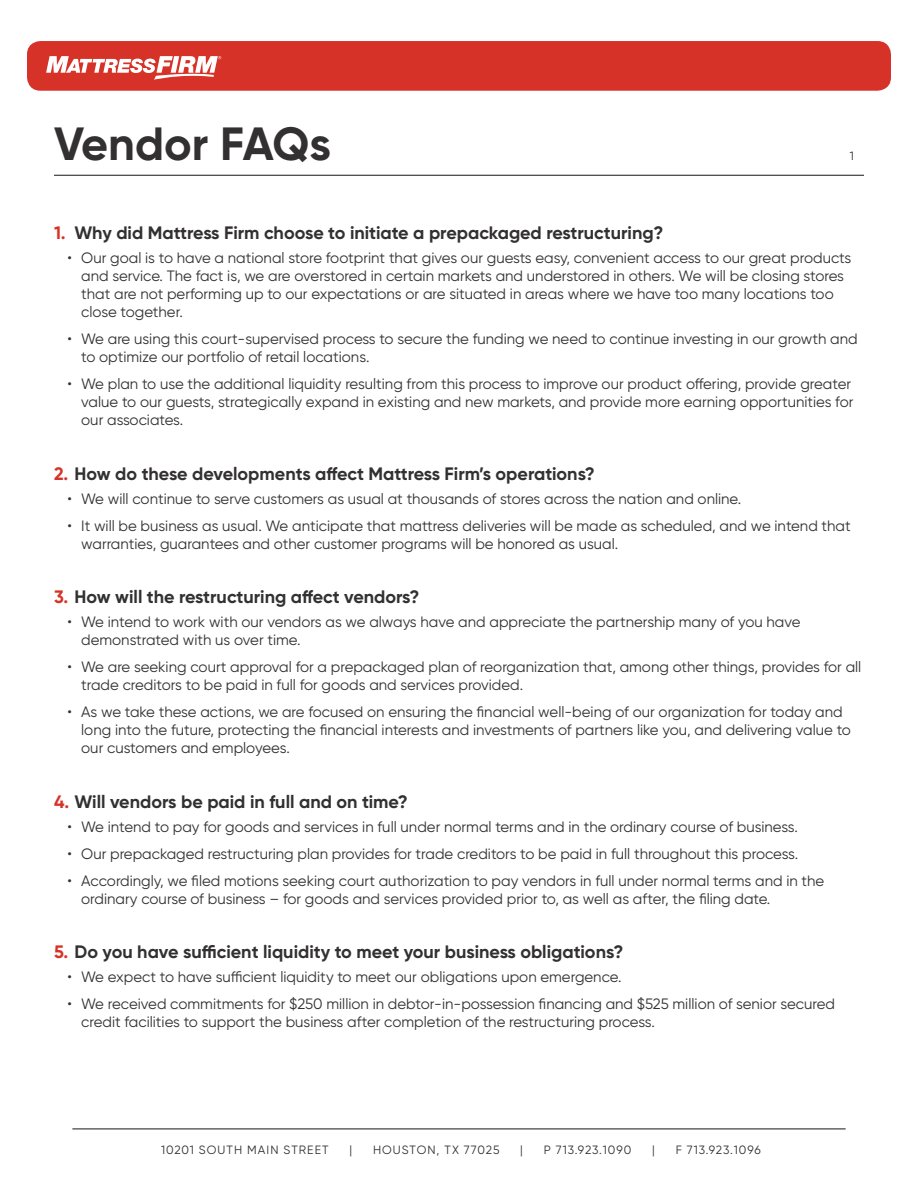
<style>
.page{position:relative;width:918px;height:1188px;background:#fff}
.page>*{position:absolute;margin:0;border:0;box-sizing:border-box;transform-origin:0 0}
.t1{font:700 46.5px "Gilroy";letter-spacing:-.005em;color:#323030}
.t2{font:700 18px "Gilroy";color:#323030}
.t3{font:15px/18px "Gilroy";color:#323030}
.t4{font:12px "Gilroy";letter-spacing:.08em;color:#323030}
.s1{color:#d73227}
</style>
<div class="page">
<div style="left:27px;top:41px;width:864px;height:50px;background:#d73227;border-radius:13px"></div>
<hr style="left:72px;top:1128px;width:774px;height:1px;background:#323030">
<svg style="left:46px;top:56px;width:175px;height:24px"></svg>
<hr style="left:54px;top:175px;width:810px;height:1px;background:#323030">
<h1 class="t1" style="left:54px;top:114px;width:279px">Vendor FAQs</h1>
<p class="t4" style="left:850px;top:148px;width:6px">1</p>
<p class="t2" style="left:54px;top:222px;width:611px"><span class="s1">1.</span> Why did Mattress Firm choose to initiate a prepackaged restructuring?</p>
<p class="t3" style="left:81px;top:249px;width:772px;text-indent:-14px">• Our goal is to have a national store footprint that gives our guests easy, convenient access to our great products and service. The fact is, we are overstored in certain markets and understored in others. We will be closing stores that are not performing up to our expectations or are situated in areas where we have too many locations too close together.</p>
<p class="t3" style="left:81px;top:330px;width:778px;text-indent:-14px">• We are using this court-supervised process to secure the funding we need to continue investing in our growth and to optimize our portfolio of retail locations.</p>
<p class="t3" style="left:81px;top:375px;width:774px;text-indent:-14px">• We plan to use the additional liquidity resulting from this process to improve our product offering, provide greater value to our guests, strategically expand in existing and new markets, and provide more earning opportunities for our associates.</p>
<p class="t2" style="left:54px;top:462px;width:542px"><span class="s1">2.</span> How do these developments affect Mattress Firm’s operations?</p>
<p class="t3" style="left:68px;top:489px;width:675px">• We will continue to serve customers as usual at thousands of stores across the nation and online.</p>
<p class="t3" style="left:81px;top:516px;width:771px;text-indent:-14px">• It will be business as usual. We anticipate that mattress deliveries will be made as scheduled, and we intend that warranties, guarantees and other customer programs will be honored as usual.</p>
<p class="t2" style="left:54px;top:586px;width:367px"><span class="s1">3.</span> How will the restructuring affect vendors?</p>
<p class="t3" style="left:81px;top:613px;width:721px;text-indent:-14px">• We intend to work with our vendors as we always have and appreciate the partnership many of you have demonstrated with us over time.</p>
<p class="t3" style="left:81px;top:658px;width:782px;text-indent:-14px">• We are seeking court approval for a prepackaged plan of reorganization that, among other things, provides for all trade creditors to be paid in full for goods and services provided.</p>
<p class="t3" style="left:81px;top:703px;width:771px;text-indent:-14px">• As we take these actions, we are focused on ensuring the financial well-being of our organization for today and long into the future, protecting the financial interests and investments of partners like you, and delivering value to our customers and employees.</p>
<p class="t2" style="left:54px;top:790px;width:355px"><span class="s1">4.</span> Will vendors be paid in full and on time?</p>
<p class="t3" style="left:68px;top:817px;width:732px">• We intend to pay for goods and services in full under normal terms and in the ordinary course of business.</p>
<p class="t3" style="left:68px;top:844px;width:732px">• Our prepackaged restructuring plan provides for trade creditors to be paid in full throughout this process.</p>
<p class="t3" style="left:81px;top:871px;width:745px;text-indent:-14px">• Accordingly, we filed motions seeking court authorization to pay vendors in full under normal terms and in the ordinary course of business – for goods and services provided prior to, as well as after, the filing date.</p>
<p class="t2" style="left:54px;top:941px;width:571px"><span class="s1">5.</span> Do you have sufficient liquidity to meet your business obligations?</p>
<p class="t3" style="left:68px;top:968px;width:555px">• We expect to have sufficient liquidity to meet our obligations upon emergence.</p>
<p class="t3" style="left:81px;top:995px;width:755px;text-indent:-14px">• We received commitments for $250 million in debtor-in-possession financing and $525 million of senior secured credit facilities to support the business after completion of the restructuring process.</p>
<p class="t4" style="left:161px;top:1143px;width:169px">10201 SOUTH MAIN STREET</p>
<p class="t4" style="left:349px;top:1142px;width:4px">|</p>
<p class="t4" style="left:373px;top:1143px;width:128px">HOUSTON, TX 77025</p>
<p class="t4" style="left:520px;top:1142px;width:4px">|</p>
<p class="t4" style="left:544px;top:1143px;width:89px">P 713.923.1090</p>
<p class="t4" style="left:652px;top:1142px;width:4px">|</p>
<p class="t4" style="left:676px;top:1143px;width:87px">F 713.923.1096</p>
</div>
